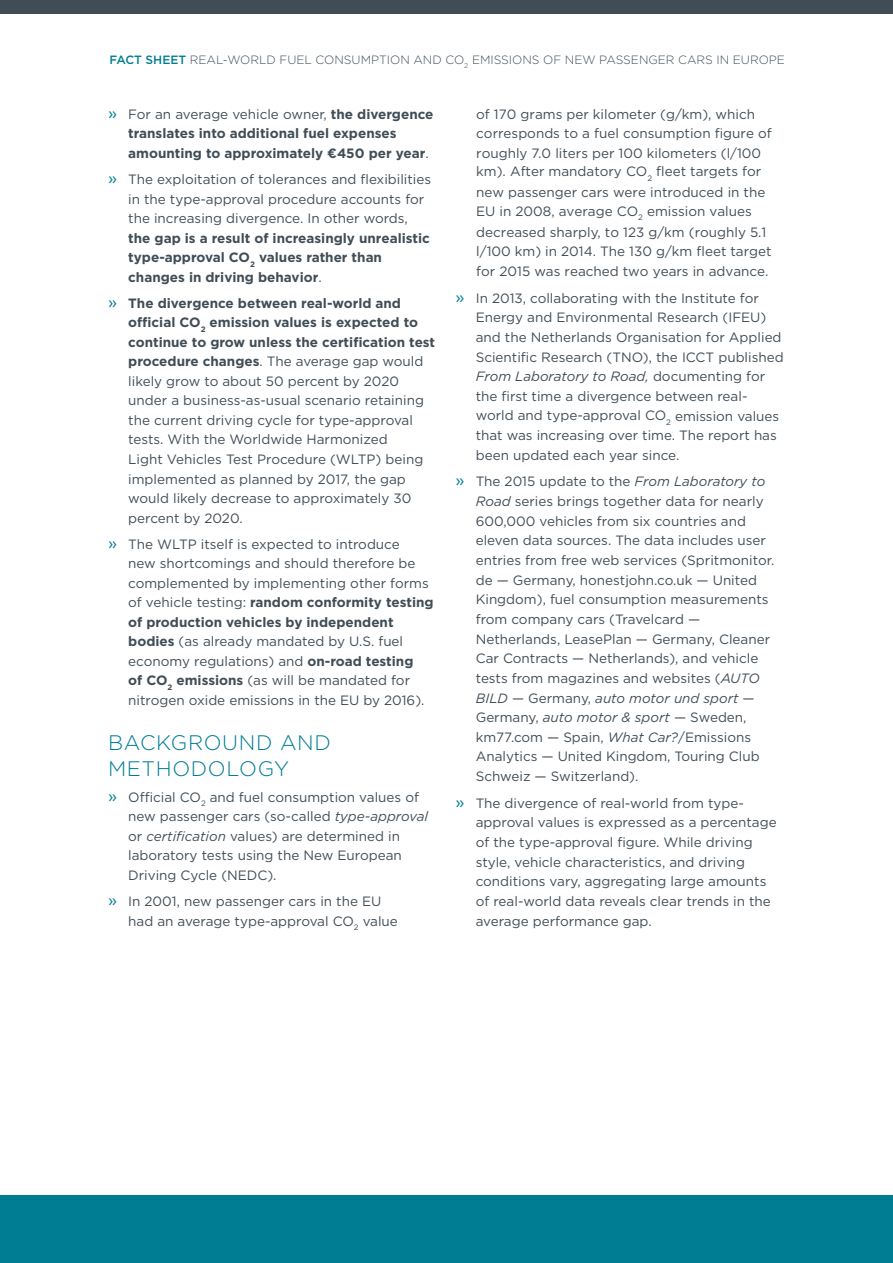
<style>
.page{position:relative;width:893px;height:1263px;background:#fff}
.page>*{position:absolute;margin:0;border:0;box-sizing:border-box;transform-origin:0 0}
.t1{font:300 21px/25.2px "Gotham";letter-spacing:.03em;color:#007d93}
.t2{font:13.5px/19.6px "Gotham";color:#414d56}
.t3{font:700 13.5px/19.5px "Gotham";color:#414d56}
.t4{font:300 12px "Gotham";color:#414d56}
.s1{font-weight:500;color:#007d93}
.s2{font-weight:400;font-size:16.5px;color:#007d93}
.s3{font-weight:400}
.s4{font-size:16.5px;color:#007d93}
.s5{font-weight:700}
.s6{font-style:italic}
</style>
<div class="page">
<div style="left:0;top:0;width:893px;height:14px;background:#414d56"></div>
<div style="left:0;top:1195px;width:893px;height:68px;background:#007d93"></div>
<p class="t4" style="left:109px;top:52px;width:677px"><span class="s1">FACT SHEET</span> REAL-WORLD FUEL CONSUMPTION AND CO<sub>2</sub> EMISSIONS OF NEW PASSENGER CARS IN EUROPE</p>
<p class="t3" style="left:128px;top:104px;width:307px;text-indent:-20px"><span class="s2">»</span> <span class="s3">For an average vehicle owner,</span> the divergence translates into additional fuel expenses amounting to approximately €450 per year<span class="s3">.</span></p>
<p class="t2" style="left:128px;top:169px;width:304px;text-indent:-20px"><span class="s4">»</span> The exploitation of tolerances and flexibilities in the type-approval procedure accounts for the increasing divergence. In other words,</p>
<p class="t3" style="left:128px;top:228px;width:303px">the gap is a result of increasingly unrealistic type-approval CO<sub>2</sub> values rather than changes in driving behavior<span class="s3">.</span></p>
<p class="t2" style="left:128px;top:293px;width:308px;text-indent:-20px"><span class="s4">»</span> <span class="s5">The divergence between real-world and official CO</span><sub>2</sub> <span class="s5">emission values is expected to continue to grow unless the certification test procedure changes</span>. The average gap would likely grow to about 50 percent by 2020 under a business-as-usual scenario retaining the current driving cycle for type-approval tests. With the Worldwide Harmonized<br>Light Vehicles Test Procedure (WLTP) being implemented as planned by 2017, the gap would likely decrease to approximately 30 percent by 2020.</p>
<p class="t2" style="left:128px;top:534px;width:307px;text-indent:-20px"><span class="s4">»</span> The WLTP itself is expected to introduce<br>new shortcomings and should therefore be complemented by implementing other forms of vehicle testing: <span class="s5">random conformity testing of production vehicles by independent bodies</span> (as already mandated by U.S. fuel economy regulations) and <span class="s5">on-road testing<br>of CO</span><sub>2</sub> <span class="s5">emissions</span> (as will be mandated for nitrogen oxide emissions in the EU by 2016).</p>
<h1 class="t1" style="left:108px;top:730px;width:224px">BACKGROUND AND<br>METHODOLOGY</h1>
<p class="t2" style="left:128px;top:787px;width:301px;text-indent:-20px"><span class="s4">»</span> Official CO<sub>2</sub> and fuel consumption values of new passenger cars (so-called <span class="s6">type-approval </span>or <span class="s6">certification</span> values) are determined in laboratory tests using the New European Driving Cycle (N EDC).</p>
<p class="t2" style="left:128px;top:891px;width:271px;text-indent:-20px"><span class="s4">»</span> In 2001, new passenger cars in the EU had an average type-approval CO<sub>2</sub> value</p>
<p class="t2" style="left:476px;top:104px;width:297px">of 170 grams per kilometer (g/km), which corresponds to a fuel consumption figure of roughly 7.0 liters per 100 kilometers (l/100</p>
<p class="t2" style="left:476px;top:161px;width:291px;line-height:21.1px">km). After mandatory CO<sub>2</sub> fleet targets for new passenger cars were introduced in the</p>
<p class="t2" style="left:476px;top:200px;width:292px;line-height:21.1px">Eu in 2008, average CO<sub>2</sub> emission values decreased sharply, to 123 g/km (roughly 5.1</p>
<p class="t2" style="left:476px;top:242px;width:297px">l/100 km) in 2014. The 130 g/km fleet target for 2015 was reached two years in advance.</p>
<p class="t2" style="left:476px;top:288px;width:309px;text-indent:-20px"><span class="s4">»</span> In 2013, collaborating with the Institute for Energy and Environmental Research (IFEU) and the Netherlands Organisation for Applied Scientific Research (TN O), the ICCT published <span class="s6">From Laboratory to Road,</span> documenting for the first time a divergence between real&shy;world and type-approval CO<sub>2</sub> emission values that was increasing over time. The report has been updated each year since.</p>
<p class="t2" style="left:476px;top:471px;width:300px;text-indent:-20px"><span class="s4">»</span> The 2015 update to the <span class="s6">From Laboratory to Road</span> series brings together data for nearly 600,000 vehicles from six countries and eleven data sources. The data includes user entries from free web services (Spritmonitor. de — Germany, honestjohn.co.uk — U nited Kingdom), fuel consumption measurements from company cars (Travelcard — Netherlands, LeasePlan — Germany, Cleaner Car Contracts — Netherlands), and vehicle tests from magazines and websites (<span class="s6">AUTO BILD</span> — Germany, <span class="s6">auto motor und sport</span> — Germany, <span class="s6">auto motor &amp; sport</span> — Sweden, km77.com — Spain, <span class="s6">What Car?</span>/Emissions Analytics — U nited Kingdom, Touring Club Schweiz — Switzerland).</p>
<p class="t2" style="left:476px;top:793px;width:302px;text-indent:-20px"><span class="s4">»</span> The divergence of real-world from type&shy;approval values is expressed as a percentage of the type-approval figure. While driving style, vehicle characteristics, and driving conditions vary, aggregating large amounts of real-world data reveals clear trends in the average performance gap.</p>
</div>
